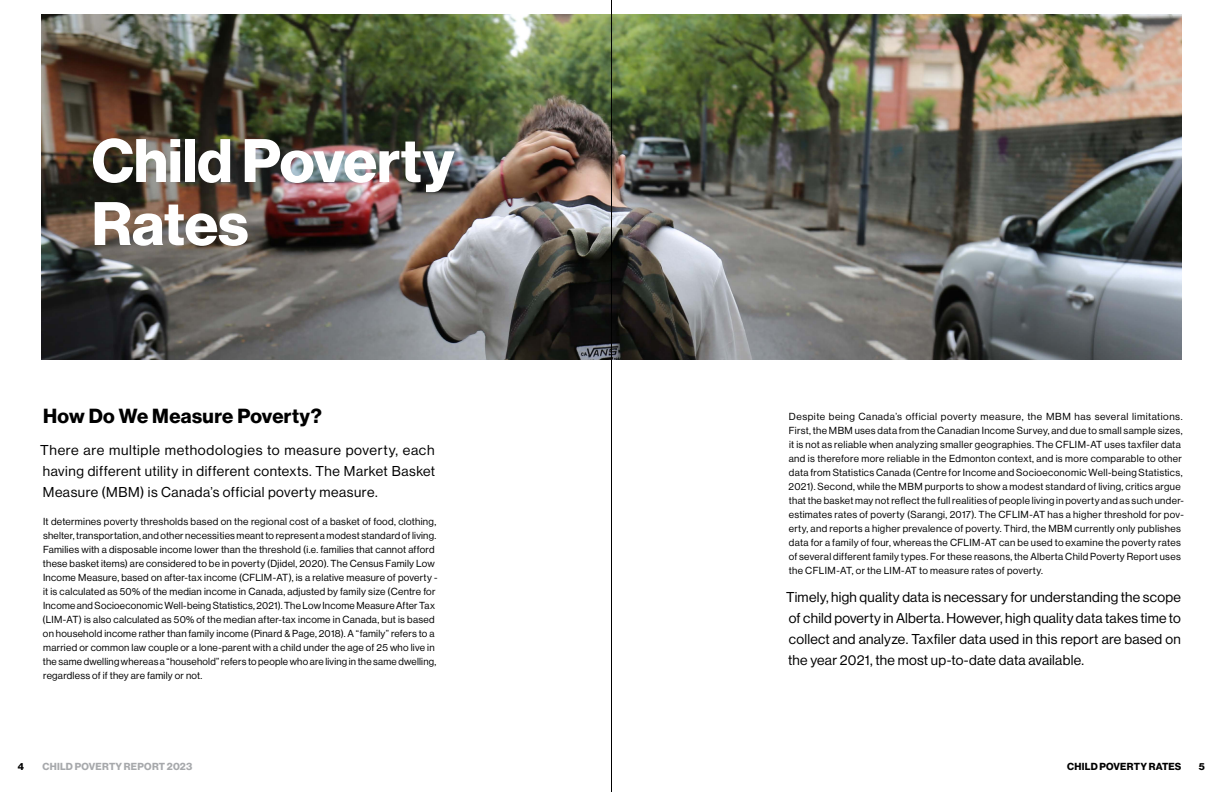
<style>
.page{position:relative;width:1224px;height:792px;background:#fff}
.page>*{position:absolute;margin:0;border:0;box-sizing:border-box;transform-origin:0 0}
.t1{font:60px/63px "N Haas Grotesk DS Pro 75 Bd";color:#fff}
.t2{font:20px "N Haas Grotesk DS Pro 75 Bd";letter-spacing:.02em;color:#000}
.t3{font:14px/21px "N Haas Grotesk DS Pro 55 Rg";letter-spacing:.02em;color:#000;text-align:justify}
.t4{font:10px/14px "N Haas Grotesk DS Pro 55 Rg";letter-spacing:.025em;color:#000}
.t5{font:10px "N Haas Grotesk DS Pro 75 Bd";letter-spacing:.02em;color:#a7a9ac}
.t6{font:10px "N Haas Grotesk DS Pro 75 Bd";letter-spacing:.02em;color:#000}
</style>
<div class="page">
<img style="left:42px;top:14px;width:1140px;height:346px">
<hr style="left:611px;top:0;width:1px;height:792px;background:#000">
<h1 class="t1" style="left:92px;top:130px;width:364px">Child Poverty<br>Rates</h1>
<h2 class="t2" style="left:43px;top:405px;width:280px">How Do We Measure Poverty?</h2>
<h3 class="t3" style="left:40px;top:440px;width:397px">There are multiple methodologies to measure poverty, each having different utility in different contexts. The Market Basket Measure (MBM) is Canada’s official poverty measure.</h3>
<p class="t4" style="left:42px;top:515px;width:397px">It determines poverty thresholds based on the regional cost of a basket of food, clothing, shelter, transportation, and other necessities meant to represent a modest standard of living.<br>Families with a disposable income lower than the threshold (i.e. families that cannot afford these basket items) are considered to be in poverty (Djidel, 2020). The Census Family Low Income Measure, based on after-tax income (CFLIM-AT), is a relative measure of poverty - it is calculated as 50% of the median income in Canada, adjusted by family size (Centre for Income and Socioeconomic Well-being Statistics, 2021). The Low Income Measure After Tax (LIM-AT) is also calculated as 50% of the median after-tax income in Canada, but is based on household income rather than family income (Pinard &amp; Page, 2018). A “family” refers to a married or common law couple or a lone-parent with a child under the age of 25 who live in the same dwelling whereas a “household” refers to people who are living in the same dwelling, regardless of if they are family or not.</p>
<p class="t4" style="left:789px;top:410px;width:397px">Despite being Canada’s official poverty measure, the MBM has several limitations.<br>First, the MBM uses data from the Canadian Income Survey, and due to small sample sizes, it is not as reliable when analyzing smaller geographies. The CFLIM-AT uses taxfiler data and is therefore more reliable in the Edmonton context, and is more comparable to other data from Statistics Canada (Centre for Income and Socioeconomic Well-being Statistics, 2021). Second, while the MBM purports to show a modest standard of living, critics argue that the basket may not reflect the full realities of people living in poverty and as such under&shy;estimates rates of poverty (Sarangi, 2017). The CFLIM-AT has a higher threshold for pov&shy;erty, and reports a higher prevalence of poverty. Third, the MBM currently only publishes data for a family of four, whereas the CFLIM-AT can be used to examine the poverty rates of several different family types. For these reasons, the Alberta Child Poverty Report uses the CFLIM-AT, or the LIM-AT to measure rates of poverty.</p>
<p class="t3" style="left:786px;top:587px;width:396px">Timely, high quality data is necessary for understanding the scope of child poverty in Alberta. However, high quality data takes time to collect and analyze. Taxfiler data used in this report are based on the year 2021, the most up-to-date data available.</p>
<p class="t6" style="left:18px;top:761px;width:8px">4</p>
<p class="t5" style="left:43px;top:761px;width:151px">CHILD POVERTY REPORT 2023</p>
<p class="t6" style="left:1199px;top:761px;width:8px">5</p>
<p class="t6" style="left:1067px;top:761px;width:116px">CHILD POVERTY RATES</p>
</div>
